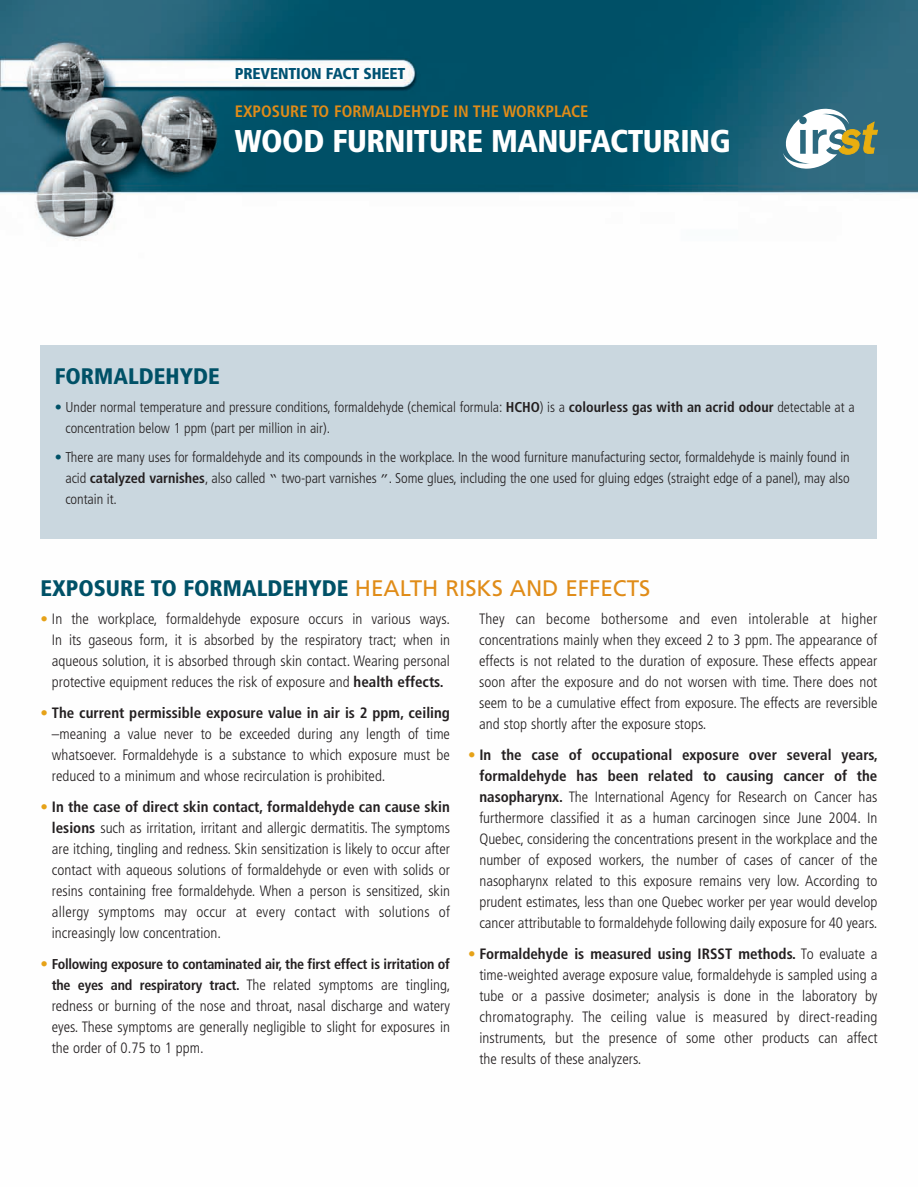
<style>
.page{position:relative;width:918px;height:1188px;background:#fff}
.page>*{position:absolute;margin:0;border:0;box-sizing:border-box;transform-origin:0 0}
.t1{font:900 condensed 31.5px "Frutiger";letter-spacing:-.015em;color:#fff}
.t2{font:900 condensed 22.5px "Frutiger";color:#005167}
.t3{font:700 condensed 16.5px "Frutiger";color:#e08c18}
.t4{font:900 condensed 15.75px "Frutiger";letter-spacing:-.01em;color:#005273}
.t5{font:300 condensed 15px/21px "Frutiger";color:#231f20;text-align:justify}
.t6{font:300 condensed 14.25px/21px "Frutiger";color:#231f20}
.t7{font:700 condensed 14.25px "Frutiger";letter-spacing:-.015em;color:#231f20}
.s1{color:#005167}
.s2{font-weight:700}
.s3{font-family:"Courier New";font-weight:400;font-stretch:normal}
.s4{font-weight:400;font-stretch:normal;color:#e08c18}
.s5{color:#e6a218}
.s6{font-weight:300;font-size:15px;color:#e6a218}
.s7{font-weight:700;font-size:14.25px}
</style>
<div class="page">
<img style="left:1px;top:0;width:917px;height:241px">
<svg style="left:783px;top:109px;width:94px;height:60px"></svg>
<div style="left:40px;top:345px;width:838px;height:194px;background:#cad7df"></div>
<p class="t4" style="left:235px;top:67px;width:172px">PREVENTION FACT SHEET</p>
<p class="t3" style="left:235px;top:105px;width:355px">EXPOSURE TO FORMALDEHYDE IN THE WORKPLACE</p>
<h1 class="t1" style="left:235px;top:129px;width:497px">WOOD FURNITURE MANUFACTURING</h1>
<h2 class="t2" style="left:55px;top:367px;width:166px">FORMALDEHYDE</h2>
<p class="t6" style="left:65px;top:398px;width:791px;text-indent:-11px"><span class="s1">•</span> Under normal temperature and pressure conditions, formaldehyde (chemical formula: <span class="s2">HCHO</span>) is a <span class="s2">colourless gas with an acrid odour</span> detectable at a concentration below 1 ppm (part per million in air).</p>
<p class="t6" style="left:65px;top:448px;width:786px;text-align:justify;text-indent:-11px"><span class="s1">•</span> There are many uses for formaldehyde and its compounds in the workplace. In the wood furniture manufacturing sector, formaldehyde is mainly found in acid <span class="s2">catalyzed varnishes</span>, also called <span class="s3">“</span> two-part varnishes <span class="s3">”</span>. Some glues, including the one used for gluing edges (straight edge of a panel), may also contain it.</p>
<h2 class="t2" style="left:40px;top:580px;width:611px">EXPOSURE TO FORMALDEHYDE <span class="s4">HEALTH RISKS AND EFFECTS</span></h2>
<p class="t5" style="left:52px;top:610px;width:400px;text-indent:-11px"><span class="s5">•</span> In the workplace, formaldehyde exposure occurs in various ways.<br>In its gaseous form, it is absorbed by the respiratory tract; when in aqueous solution, it is absorbed through skin contact. Wearing personal protective equipment reduces the risk of exposure and <span class="s2">health effects.</span></p>
<p class="t5" style="left:52px;top:704px;width:400px;text-indent:-11px"><span class="s5">•</span> <span class="s2">The current permissible exposure value in air is 2 ppm, ceiling </span>–meaning a value never to be exceeded during any length of time whatsoever. Formaldehyde is a substance to which exposure must be reduced to a minimum and whose recirculation is prohibited.</p>
<p class="t5" style="left:52px;top:797px;width:400px;text-indent:-11px"><span class="s5">•</span> <span class="s2">In the case of direct skin contact, formaldehyde can cause skin lesions</span> such as irritation, irritant and allergic dermatitis. The symptoms are itching, tingling and redness. Skin sensitization is likely to occur after contact with aqueous solutions of formaldehyde or even with solids or resins containing free formaldehyde. When a person is sensitized, skin allergy symptoms may occur at every contact with solutions of increasingly low concentration.</p>
<p class="t7" style="left:40px;top:958px;width:411px"><span class="s6">•</span> Following exposure to contaminated air, the first effect is irritation of</p>
<p class="t5" style="left:52px;top:975px;width:400px"><span class="s7">the eyes and respiratory tract.</span> The related symptoms are tingling, redness or burning of the nose and throat, nasal discharge and watery eyes. These symptoms are generally negligible to slight for exposures in the order of 0.75 to 1 ppm.</p>
<p class="t5" style="left:479px;top:610px;width:400px">They can become bothersome and even intolerable at higher concentrations mainly when they exceed 2 to 3 ppm. The appearance of effects is not related to the duration of exposure. These effects appear soon after the exposure and do not worsen with time. There does not seem to be a cumulative effect from exposure. The effects are reversible and stop shortly after the exposure stops.</p>
<p class="t5" style="left:479px;top:746px;width:400px;text-indent:-11px"><span class="s5">•</span> <span class="s2">In the case of occupational exposure over several years, formaldehyde has been related to causing cancer of the nasopharynx.</span> The International Agency for Research on Cancer has furthermore classified it as a human carcinogen since June 2004. In Quebec, considering the concentrations present in the workplace and the number of exposed workers, the number of cases of cancer of the nasopharynx related to this exposure remains very low. According to prudent estimates, less than one Quebec worker per year would develop cancer attributable to formaldehyde following daily exposure for 40 years.</p>
<p class="t5" style="left:479px;top:944px;width:400px;text-indent:-11px"><span class="s5">•</span> <span class="s2">Formaldehyde is measured using IRSST methods.</span> To evaluate a time-weighted average exposure value, formaldehyde is sampled using a tube or a passive dosimeter; analysis is done in the laboratory by chromatography. The ceiling value is measured by direct-reading instruments, but the presence of some other products can affect the results of these analyzers.</p>
</div>
